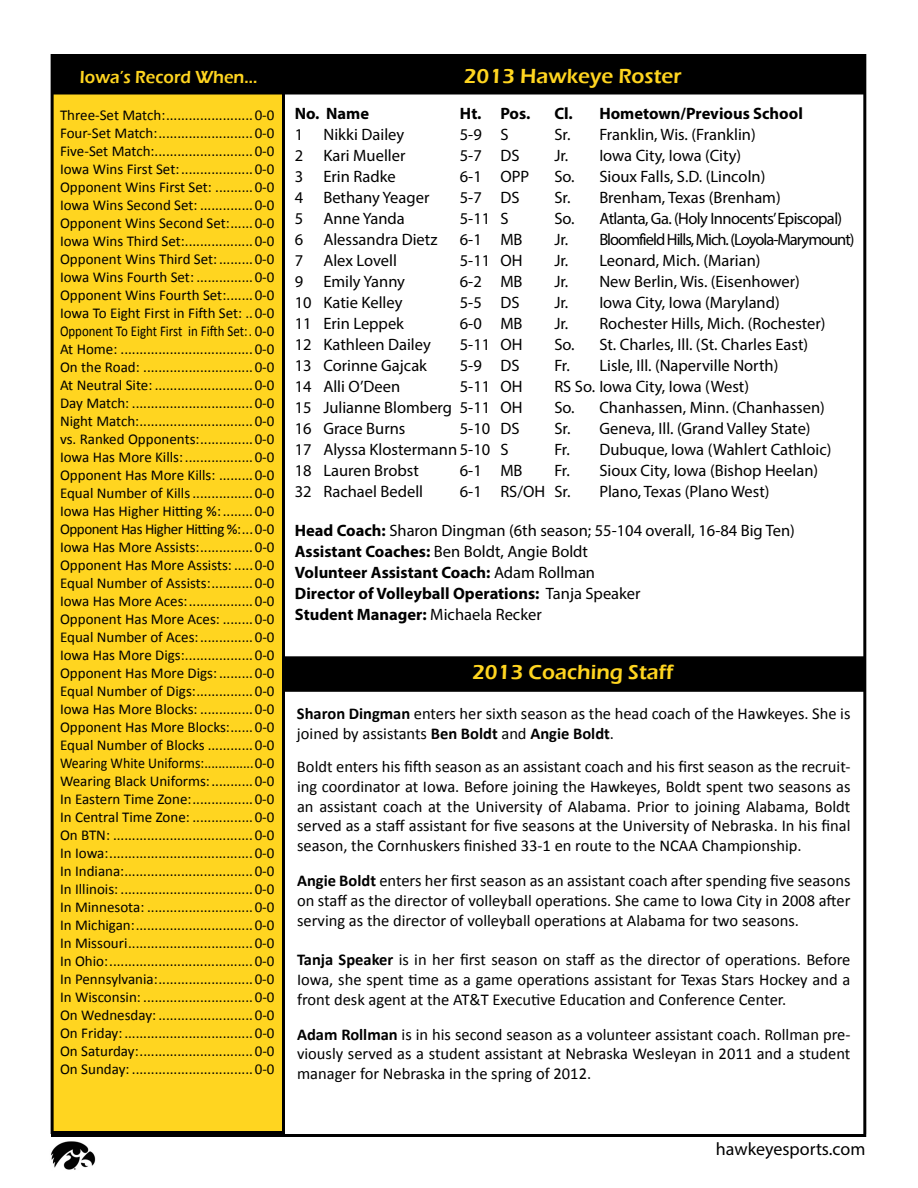
<style>
.page{position:relative;width:918px;height:1188px;background:#fff}
.page>*{position:absolute;margin:0;border:0;box-sizing:border-box;transform-origin:0 0}
.t1{font:600 21px "Eras ITC";color:#ffd520}
.t2{font:600 18px "Eras ITC";color:#ffd520;scale:.94 1}
.t3{font:18px "Myriad Pro";color:#000}
.t4{font:16.5px/19.8px "Calibri";color:#000;text-align:justify}
.t5{font:16.5px/21px "Myriad Pro";color:#000}
.t6{font:16.5px "Myriad Pro";letter-spacing:-.06em;color:#000}
.t7{font:700 16.5px "Myriad Pro";color:#000}
.t8{font:16.5px "Myriad Pro";letter-spacing:-.035em;color:#000}
.t9{font:15px/18px "Calibri";color:#000;text-align:justify}
.s1{font-weight:700}
</style>
<div class="page">
<hr style="left:51px;top:1134px;width:815px;height:3px;background:#000">
<img style="left:51px;top:1142px;width:45px;height:28px">
<div style="left:282px;top:56px;width:581px;height:37px;background:#000"></div>
<div style="left:281px;top:54px;width:584px;height:40px;border:3px solid #000"></div>
<div style="left:282px;top:658px;width:580px;height:32px;background:#000"></div>
<div style="left:281px;top:656px;width:583px;height:36px;border:3px solid #000"></div>
<div style="left:52px;top:56px;width:232px;height:1076px;background:#ffd520"></div>
<div style="left:51px;top:54px;width:234px;height:1080px;border:3px solid #000"></div>
<div style="left:56px;top:57px;width:223px;height:35px;background:#000"></div>
<div style="left:52px;top:54px;width:230px;height:40px;border:6px solid #000"></div>
<hr style="left:863px;top:54px;width:3px;height:1080px;background:#000">
<p class="t2" style="left:80px;top:67px;width:191px">Iowa’s Record When...</p>
<h1 class="t1" style="left:464px;top:64px;width:219px">2013 Hawkeye Roster</h1>
<p class="t7" style="left:295px;top:103px;width:76px">No. Name</p>
<p class="t7" style="left:460px;top:103px;width:72px">Ht. Pos.</p>
<p class="t7" style="left:554px;top:103px;width:250px">Cl. Hometown/Previous School</p>
<p class="t5" style="left:295px;top:124px;width:111px">1 Nikki Dailey</p>
<p class="t5" style="left:460px;top:124px;width:50px">5-9 S</p>
<p class="t5" style="left:554px;top:124px;width:203px">Sr. Franklin, Wis. (Franklin)</p>
<p class="t5" style="left:295px;top:145px;width:112px">2 Kari Mueller</p>
<p class="t5" style="left:460px;top:145px;width:61px">5-7 DS</p>
<p class="t5" style="left:554px;top:145px;width:188px">Jr. Iowa City, Iowa (City)</p>
<p class="t5" style="left:295px;top:166px;width:102px">3 Erin Radke</p>
<p class="t5" style="left:460px;top:166px;width:71px">6-1 OPP</p>
<p class="t5" style="left:554px;top:166px;width:213px">So. Sioux Falls, S.D. (Lincoln)</p>
<p class="t5" style="left:295px;top:187px;width:136px">4 Bethany Yeager</p>
<p class="t5" style="left:460px;top:187px;width:61px">5-7 DS</p>
<p class="t5" style="left:554px;top:187px;width:228px">Sr. Brenham, Texas (Brenham)</p>
<p class="t5" style="left:295px;top:208px;width:112px">5 Anne Yanda</p>
<p class="t5" style="left:460px;top:208px;width:50px">5-11 S</p>
<p class="t8" style="left:554px;top:208px;width:289px">So. Atlanta, Ga. (Holy Innocents’Episcopal)</p>
<p class="t5" style="left:295px;top:229px;width:144px">6 Alessandra Dietz</p>
<p class="t5" style="left:460px;top:229px;width:64px">6-1 MB</p>
<p class="t6" style="left:554px;top:229px;width:302px">Jr. Bloomfield Hills, Mich. (Loyola-Marymount)</p>
<p class="t5" style="left:295px;top:250px;width:104px">7 Alex Lovell</p>
<p class="t5" style="left:460px;top:250px;width:64px">5-11 OH</p>
<p class="t5" style="left:554px;top:250px;width:208px">Jr. Leonard, Mich. (Marian)</p>
<p class="t5" style="left:295px;top:271px;width:112px">9 Emily Yanny</p>
<p class="t5" style="left:460px;top:271px;width:64px">6-2 MB</p>
<p class="t5" style="left:554px;top:271px;width:247px">Jr. New Berlin, Wis. (Eisenhower)</p>
<p class="t5" style="left:295px;top:292px;width:109px">10 Katie Kelley</p>
<p class="t5" style="left:460px;top:292px;width:61px">5-5 DS</p>
<p class="t5" style="left:554px;top:292px;width:227px">Jr. Iowa City, Iowa (Maryland)</p>
<p class="t5" style="left:295px;top:313px;width:111px">11 Erin Leppek</p>
<p class="t5" style="left:460px;top:313px;width:64px">6-0 MB</p>
<p class="t5" style="left:554px;top:313px;width:273px">Jr. Rochester Hills, Mich. (Rochester)</p>
<p class="t5" style="left:295px;top:334px;width:138px">12 Kathleen Dailey</p>
<p class="t5" style="left:460px;top:334px;width:64px">5-11 OH</p>
<p class="t5" style="left:554px;top:334px;width:255px">So. St. Charles, Ill. (St. Charles East)</p>
<p class="t5" style="left:295px;top:355px;width:134px">13 Corinne Gajcak</p>
<p class="t5" style="left:460px;top:355px;width:61px">5-9 DS</p>
<p class="t5" style="left:554px;top:355px;width:226px">Fr. Lisle, Ill. (Naperville North)</p>
<p class="t5" style="left:295px;top:376px;width:107px">14 Alli O’Deen</p>
<p class="t5" style="left:460px;top:376px;width:64px">5-11 OH</p>
<p class="t5" style="left:554px;top:376px;width:196px">RS So. Iowa City, Iowa (West)</p>
<p class="t5" style="left:295px;top:397px;width:229px">15 Julianne Blomberg 5-11 OH</p>
<p class="t5" style="left:554px;top:397px;width:272px">So. Chanhassen, Minn. (Chanhassen)</p>
<p class="t5" style="left:295px;top:418px;width:112px">16 Grace Burns</p>
<p class="t5" style="left:460px;top:418px;width:61px">5-10 DS</p>
<p class="t5" style="left:554px;top:418px;width:258px">Sr. Geneva, Ill. (Grand Valley State)</p>
<p class="t5" style="left:295px;top:439px;width:215px">17 Alyssa Klostermann 5-10 S</p>
<p class="t5" style="left:554px;top:439px;width:279px">Fr. Dubuque, Iowa (Wahlert Cathloic)</p>
<p class="t5" style="left:295px;top:460px;width:126px">18 Lauren Brobst</p>
<p class="t5" style="left:460px;top:460px;width:64px">6-1 MB</p>
<p class="t5" style="left:554px;top:460px;width:265px">Fr. Sioux City, Iowa (Bishop Heelan)</p>
<p class="t5" style="left:295px;top:481px;width:130px">32 Rachael Bedell</p>
<p class="t5" style="left:460px;top:481px;width:112px">6-1 RS/OH Sr.</p>
<p class="t5" style="left:599px;top:481px;width:172px">Plano, Texas (Plano West)</p>
<p class="t5" style="left:295px;top:520px;width:501px"><span class="s1">Head Coach:</span> Sharon Dingman (6th season; 55-104 overall, 16-84 Big Ten)<br><span class="s1">Assistant Coaches:</span> Ben Boldt, Angie Boldt<br><span class="s1">Volunteer Assistant Coach:</span> Adam Rollman<br><span class="s1">Director of Volleyball Operations:</span> Tanja Speaker<br><span class="s1">Student Manager:</span> Michaela Recker</p>
<p class="t9" style="left:60px;top:106px;width:216px">Three-Set Match:.......................0-0<br>Four-Set Match:.........................0-0<br>Five-Set Match:..........................0-0<br>Iowa Wins First Set:...................0-0<br>Opponent Wins First Set: ..........0-0<br>Iowa Wins Second Set: ..............0-0<br>Opponent Wins Second Set:......0-0<br>Iowa Wins Third Set:..................0-0<br>Opponent Wins Third Set:.........0-0<br>Iowa Wins Fourth Set: ...............0-0<br>Opponent Wins Fourth Set:.......0-0<br>Iowa To Eight First in Fifth Set: ..0-0<br>Opponent To Eight First in Fifth Set:. 0-0<br>At Home: ...................................0-0<br>On the Road: .............................0-0<br>At Neutral Site: ..........................0-0<br>Day Match: ................................0-0<br>Night Match:..............................0-0 vs. Ranked Opponents:..............0-0<br>Iowa Has More Kills:..................0-0<br>Opponent Has More Kills: .........0-0<br>Equal Number of Kills................0-0<br>Iowa Has Higher Hitting %:........0-0<br>Opponent Has Higher Hitting %:...0-0<br>Iowa Has More Assists:..............0-0<br>Opponent Has More Assists: .....0-0<br>Equal Number of Assists:...........0-0<br>Iowa Has More Aces:.................0-0<br>Opponent Has More Aces: ........0-0<br>Equal Number of Aces:..............0-0<br>Iowa Has More Digs:..................0-0<br>Opponent Has More Digs:.........0-0<br>Equal Number of Digs:...............0-0<br>Iowa Has More Blocks: ..............0-0<br>Opponent Has More Blocks:......0-0<br>Equal Number of Blocks ............0-0<br>Wearing White Uniforms:..............0-0<br>Wearing Black Uniforms:...........0-0<br>In Eastern Time Zone:................0-0<br>In Central Time Zone: ................0-0<br>On BTN: .....................................0-0<br>In Iowa:......................................0-0<br>In Indiana:..................................0-0<br>In Illinois: ...................................0-0<br>In Minnesota: ............................0-0<br>In Michigan:...............................0-0<br>In Missouri.................................0-0<br>In Ohio:......................................0-0<br>In Pennsylvania:.........................0-0<br>In Wisconsin: .............................0-0<br>On Wednesday: .........................0-0<br>On Friday:..................................0-0<br>On Saturday:..............................0-0<br>On Sunday: ................................0-0</p>
<h1 class="t1" style="left:472px;top:660px;width:203px">2013 Coaching Staff</h1>
<p class="t4" style="left:297px;top:704px;width:555px"><span class="s1">Sharon Dingman</span> enters her sixth season as the head coach of the Hawkeyes. She is joined by assistants <span class="s1">Ben Boldt</span> and <span class="s1">Angie Boldt</span>.</p>
<p class="t4" style="left:297px;top:757px;width:555px">Boldt enters his fifth season as an assistant coach and his first season as the recruit&shy;ing coordinator at Iowa. Before joining the Hawkeyes, Boldt spent two seasons as an assistant coach at the University of Alabama. Prior to joining Alabama, Boldt served as a staff assistant for five seasons at the University of Nebraska. In his final season, the Cornhuskers finished 33-1 en route to the NCAA Championship.</p>
<p class="t4" style="left:297px;top:871px;width:555px"><span class="s1">Angie Boldt</span> enters her first season as an assistant coach after spending five seasons on staff as the director of volleyball operations. She came to Iowa City in 2008 after serving as the director of volleyball operations at Alabama for two seasons.</p>
<p class="t4" style="left:297px;top:950px;width:555px"><span class="s1">Tanja Speaker</span> is in her first season on staff as the director of operations. Before Iowa, she spent time as a game operations assistant for Texas Stars Hockey and a front desk agent at the AT&amp;T Executive Education and Conference Center.</p>
<p class="t4" style="left:297px;top:1024px;width:555px"><span class="s1">Adam Rollman</span> is in his second season as a volunteer assistant coach. Rollman pre&shy;viously served as a student assistant at Nebraska Wesleyan in 2011 and a student manager for Nebraska in the spring of 2012.</p>
<p class="t3" style="left:716px;top:1138px;width:151px">hawkeyesports.com</p>
</div>
